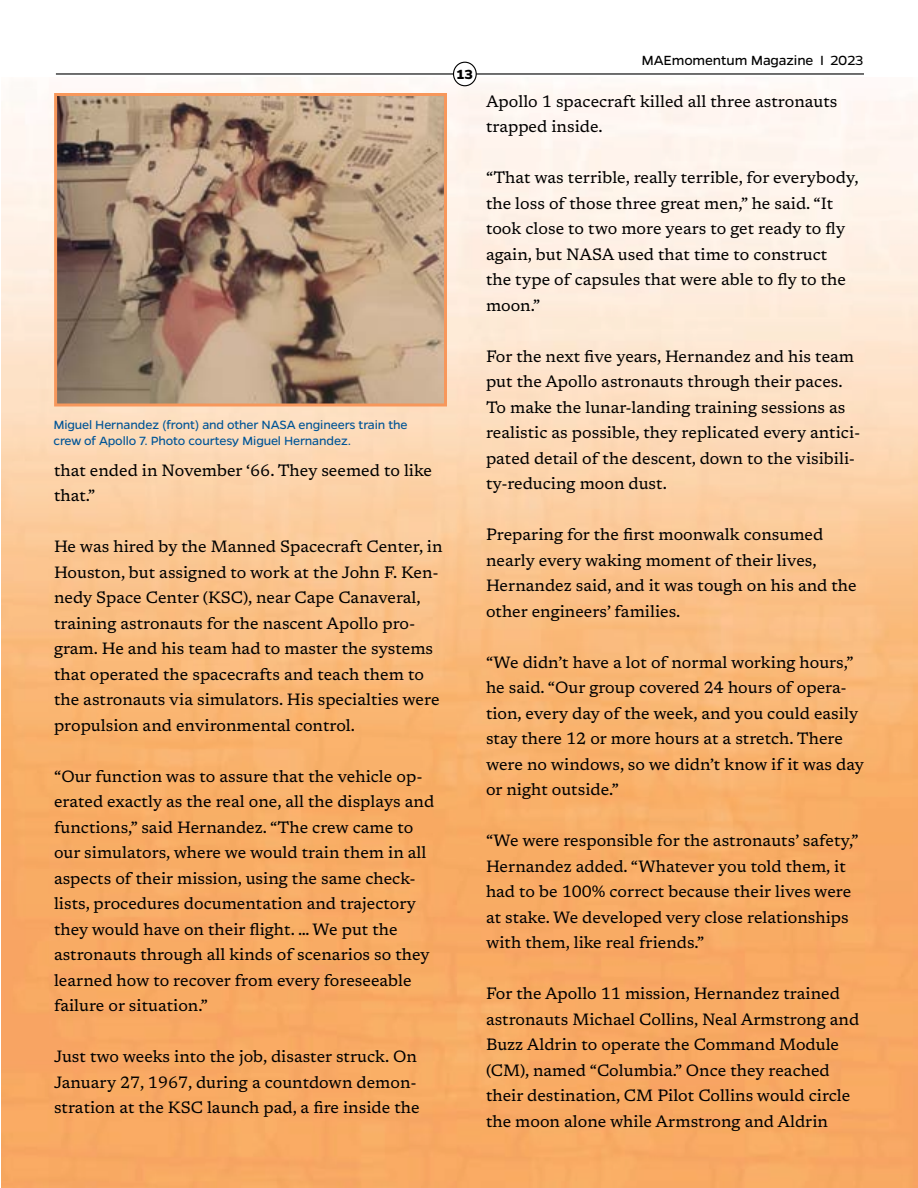
<style>
.page{position:relative;width:918px;height:1188px;background:#fff}
.page>*{position:absolute;margin:0;border:0;box-sizing:border-box;transform-origin:0 0}
.t1{font:16.5px/25.5px "Newsreader 16 pt";color:#000}
.t2{font:15px "Gentona";letter-spacing:-.01em;color:#000}
.t3{font:700 15px "Gentona";color:#000}
.t4{font:13.5px/16.2px "Gentona";letter-spacing:-.01em;color:#005496}
</style>
<div class="page">
<img style="left:1px;top:78px;width:917px;height:1110px">
<hr style="left:56px;top:73px;width:808px;height:2px;background:#000">
<div style="left:454px;top:62px;width:22px;height:24px;background:#fff;border-radius:50%"></div>
<div style="left:453px;top:62px;width:24px;height:24px;border:1px solid #000;border-radius:50%"></div>
<img style="left:58px;top:97px;width:385px;height:305px">
<div style="left:54px;top:93px;width:393px;height:313px;border:3px solid #f7975b"></div>
<p class="t4" style="left:53px;top:416px;width:356px">Miguel Hernandez (front) and other NASA engineers train the crew of Apollo 7. Photo courtesy Miguel Hernandez.</p>
<p class="t1" style="left:54px;top:457px;width:380px">that ended in November ‘66. They seemed to like that.”</p>
<p class="t1" style="left:54px;top:533px;width:390px">He was hired by the Manned Spacecraft Center, in Houston, but assigned to work at the John F. Ken&shy;nedy Space Center (KSC), near Cape Canaveral, training astronauts for the nascent Apollo pro&shy;gram. He and his team had to master the systems that operated the spacecrafts and teach them to the astronauts via simulators. His specialties were propulsion and environmental control.</p>
<p class="t1" style="left:54px;top:763px;width:382px">“Our function was to assure that the vehicle op&shy;erated exactly as the real one, all the displays and functions,” said Hernandez. “The crew came to our simulators, where we would train them in all aspects of their mission, using the same check&shy;lists, procedures documentation and trajectory they would have on their flight. … We put the astronauts through all kinds of scenarios so they learned how to recover from every foreseeable failure or situation.”</p>
<p class="t1" style="left:54px;top:1043px;width:367px">Just two weeks into the job, disaster struck. On<br>January 27, 1967, during a countdown demon&shy;stration at the KSC launch pad, a fire inside the</p>
<p class="t3" style="left:457px;top:65px;width:17px">13</p>
<p class="t2" style="left:642px;top:52px;width:223px">MAEmomentum Magazine I 2023</p>
<p class="t1" style="left:486px;top:88px;width:353px">Apollo 1 spacecraft killed all three astronauts trapped inside.</p>
<p class="t1" style="left:486px;top:164px;width:374px">“That was terrible, really terrible, for everybody, the loss of those three great men,” he said. “It took close to two more years to get ready to fly again, but NASA used that time to construct<br>the type of capsules that were able to fly to the moon.”</p>
<p class="t1" style="left:486px;top:343px;width:376px">For the next five years, Hernandez and his team put the Apollo astronauts through their paces.<br>To make the lunar-landing training sessions as realistic as possible, they replicated every antici&shy;pated detail of the descent, down to the visibili&shy;ty-reducing moon dust.</p>
<p class="t1" style="left:486px;top:521px;width:372px">Preparing for the first moonwalk consumed nearly every waking moment of their lives, Hernandez said, and it was tough on his and the other engineers’ families.</p>
<p class="t1" style="left:486px;top:649px;width:380px">“We didn’t have a lot of normal working hours,” he said. “Our group covered 24 hours of opera&shy;tion, every day of the week, and you could easily stay there 12 or more hours at a stretch. There were no windows, so we didn’t know if it was day or night outside.”</p>
<p class="t1" style="left:486px;top:827px;width:374px">“We were responsible for the astronauts’ safety,” Hernandez added. “Whatever you told them, it had to be 100% correct because their lives were at stake. We developed very close relationships with them, like real friends.”</p>
<p class="t1" style="left:486px;top:980px;width:375px">For the Apollo 11 mission, Hernandez trained astronauts Michael Collins, Neal Armstrong and Buzz Aldrin to operate the Command Module (CM), named “Columbia.” Once they reached their destination, CM Pilot Collins would circle the moon alone while Armstrong and Aldrin</p>
</div>
